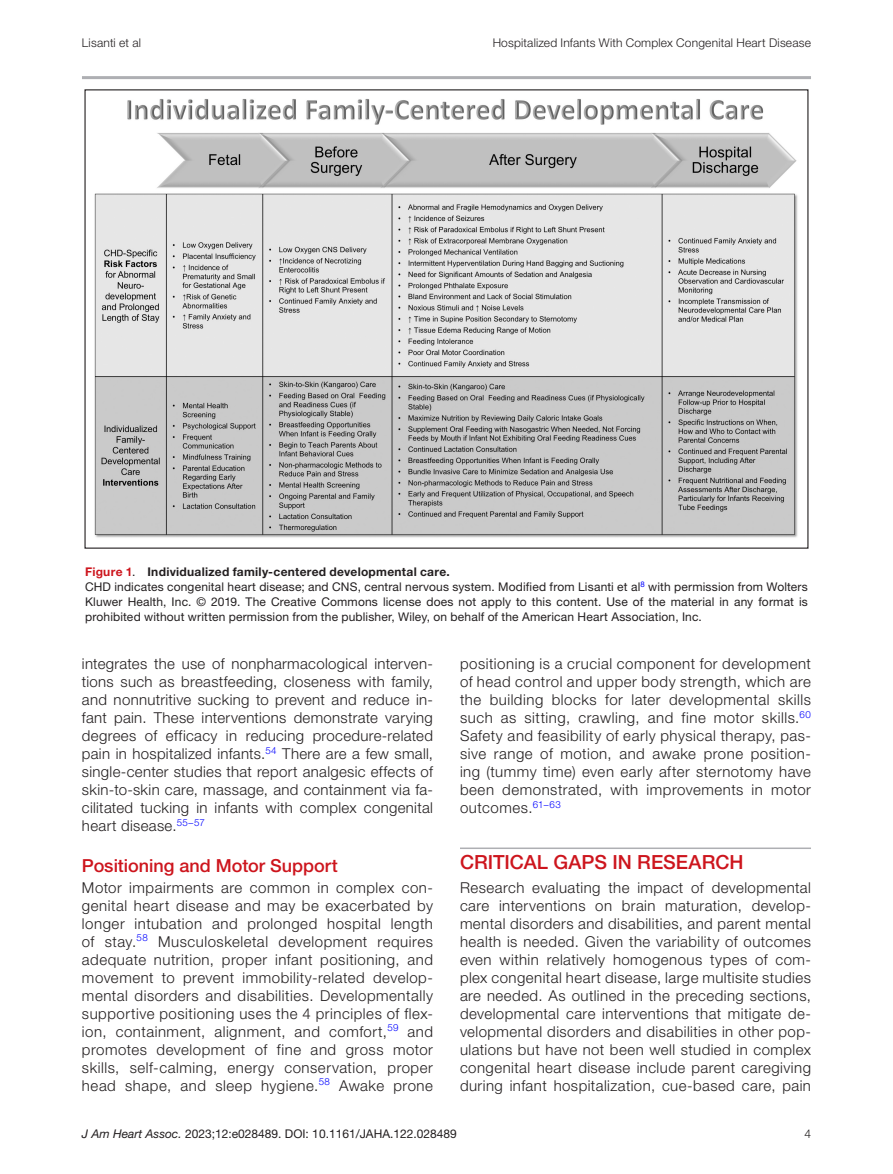
<style>
.page{position:relative;width:893px;height:1174px;background:#fff}
.page>*{position:absolute;margin:0;border:0;box-sizing:border-box;transform-origin:0 0}
.t1{font:500 19.5px "Helvetica Neue LT Std";color:#cd151d}
.t2{font:500 18px "Helvetica Neue LT Std";color:#cd151d}
.t3{font:300 15px/18px "Helvetica Neue LT Std";letter-spacing:.03em;color:#231f20;text-align:justify}
.t4{font:12px/15px "Helvetica Neue LT Std";letter-spacing:.015em;color:#231f20}
.t5{font:300 12px "Helvetica Neue LT Std";letter-spacing:.015em;color:#231f20}
.s1{font-weight:700;color:#cd151d}
.s2{font-weight:700}
.s3{font-style:italic}
</style>
<div class="page">
<hr style="left:460px;top:847px;width:351px;height:2px;background:#aeafb3">
<img style="left:94px;top:99px;width:704px;height:439px">
<hr style="left:82px;top:76px;width:729px;height:3px;background:#aeafb3">
<p class="t5" style="left:82px;top:35px;width:61px">Lisanti et al</p>
<p class="t5" style="left:493px;top:35px;width:320px">Hospitalized Infants With Complex Congenital Heart Disease</p>
<p class="t4" style="left:85px;top:564px;width:724px"><span class="s1">Figure 1</span>. <span class="s2">Individualized family-centered developmental care.<br></span>CHD indicates congenital heart disease; and CNS, central nervous system. Modified from Lisanti et al<sup>8</sup> with permission from Wolters Kluwer Health, Inc. © 2019. The Creative Commons license does not apply to this content. Use of the material in any format is prohibited without written permission from the publisher, Wiley, on behalf of the American Heart Association, Inc.</p>
<p class="t3" style="left:82px;top:654px;width:353px">integrates the use of nonpharmacological interven&shy;tions such as breastfeeding, closeness with family, and nonnutritive sucking to prevent and reduce in&shy;fant pain. These interventions demonstrate varying degrees of efficacy in reducing procedure-related pain in hospitalized infants.<sup>54</sup> There are a few small, single-center studies that report analgesic effects of skin-to-skin care, massage, and containment via fa&shy;cilitated tucking in infants with complex congenital heart disease.<sup>55–57</sup></p>
<p class="t2" style="left:82px;top:855px;width:257px">Positioning and Motor Support</p>
<p class="t3" style="left:82px;top:878px;width:353px">Motor impairments are common in complex con&shy;genital heart disease and may be exacerbated by longer intubation and prolonged hospital length of stay.<sup>58</sup> Musculoskeletal development requires adequate nutrition, proper infant positioning, and movement to prevent immobility-related develop&shy;mental disorders and disabilities. Developmentally supportive positioning uses the 4 principles of flex&shy;ion, containment, alignment, and comfort,<sup>59</sup> and promotes development of fine and gross motor skills, self-calming, energy conservation, proper head shape, and sleep hygiene.<sup>58</sup> Awake prone</p>
<p class="t3" style="left:460px;top:654px;width:353px">positioning is a crucial component for development of head control and upper body strength, which are the building blocks for later developmental skills such as sitting, crawling, and fine motor skills.<sup>60<br></sup>Safety and feasibility of early physical therapy, pas&shy;sive range of motion, and awake prone position&shy;ing (tummy time) even early after sternotomy have been demonstrated, with improvements in motor outcomes.<sup>61–63</sup></p>
<h1 class="t1" style="left:460px;top:850px;width:285px">CRITICAL GAPS IN RESEARCH</h1>
<p class="t3" style="left:460px;top:878px;width:353px">Research evaluating the impact of developmental care interventions on brain maturation, develop&shy;mental disorders and disabilities, and parent mental health is needed. Given the variability of outcomes even within relatively homogenous types of com&shy;plex congenital heart disease, large multisite studies are needed. As outlined in the preceding sections, developmental care interventions that mitigate de&shy;velopmental disorders and disabilities in other pop&shy;ulations but have not been well studied in complex congenital heart disease include parent caregiving during infant hospitalization, cue-based care, pain</p>
<p class="t4" style="left:82px;top:1126px;width:376px"><span class="s3">J Am Heart Assoc.</span> 2023;12:e028489. DOI: 10.1161/JAHA.122.028489</p>
<p class="t5" style="left:804px;top:1126px;width:8px">4</p>
</div>
